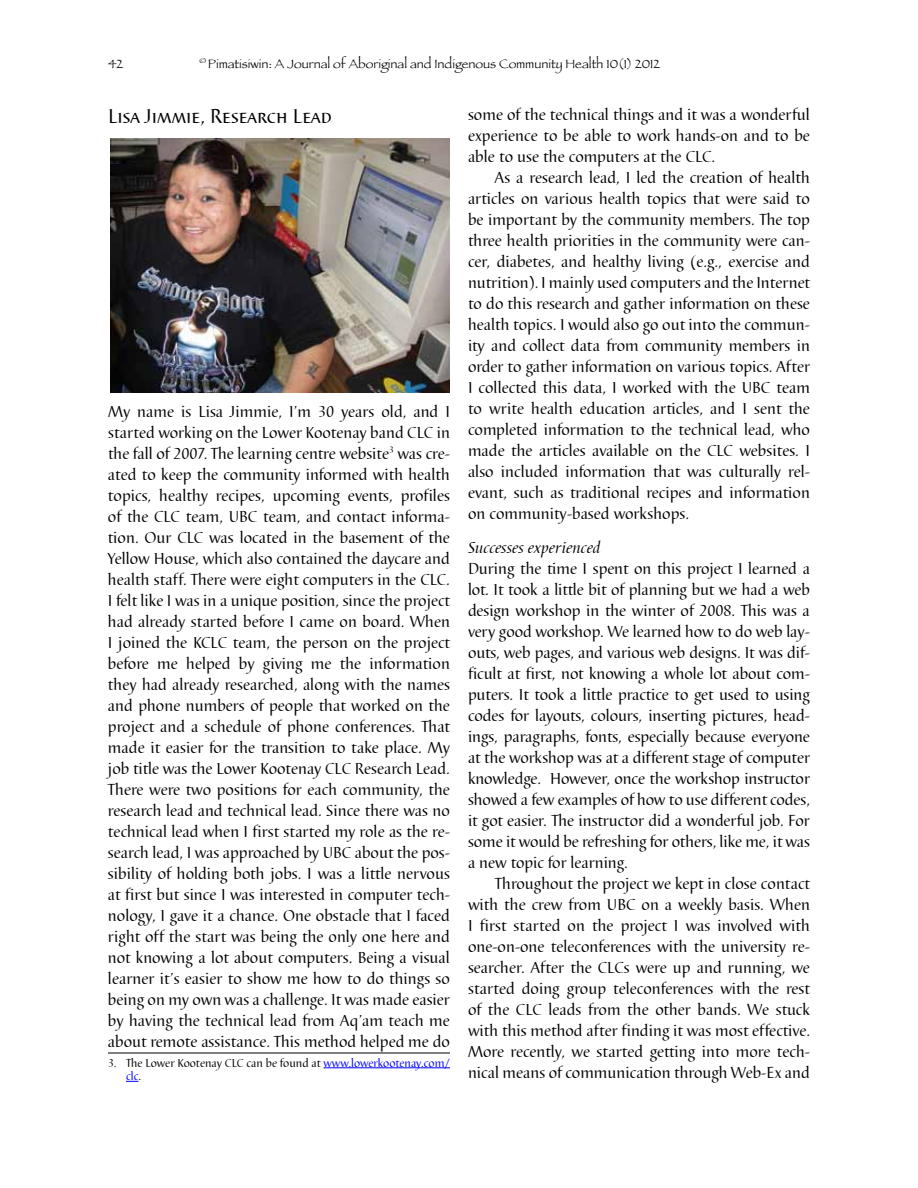
<style>
.page{position:relative;width:918px;height:1188px;background:#fff}
.page>*{position:absolute;margin:0;border:0;box-sizing:border-box;transform-origin:0 0}
.t1{font:21px "Barbedor SCT";color:#000}
.t2{font:16.5px/21px "Barbedor T";color:#000;text-align:justify}
.t3{font:italic 16.5px "Barbedor T";color:#000}
.t4{font:12.75px "Papyrus";color:#000}
.t5{font:12px/13.5px "Barbedor T";color:#000}
.s1{color:#00f}
</style>
<div class="page">
<hr style="left:108px;top:1053px;width:342px;height:1px;background:#000">
<hr style="left:323px;top:1068px;width:127px;height:1px;background:#00f">
<svg style="left:126px;top:1081px;width:12px;height:1px"></svg>
<img style="left:111px;top:139px;width:339px;height:254px">
<p class="t4" style="left:108px;top:56px;width:16px">42</p>
<p class="t4" style="left:199px;top:56px;width:462px"><sup>©</sup> Pimatisiwin: A Journal of Aboriginal and Indigenous Community Health 10(1) 2012</p>
<p class="t1" style="left:108px;top:105px;width:225px">Lisa Jimmie, Research Lead</p>
<p class="t2" style="left:468px;top:104px;width:343px">some of the technical things and it was a wonderful experience to be able to work hands-on and to be able to use the computers at the CLC.</p>
<p class="t2" style="left:468px;top:167px;width:344px;text-indent:27px">As a research lead, I led the creation of health articles on various health topics that were said to be important by the community members. The top three health priorities in the community were can&shy;cer, diabetes, and healthy living (e.g., exercise and nutrition). I mainly used computers and the Internet to do this research and gather information on these health topics. I would also go out into the commun&shy;ity and collect data from community members in order to gather information on various topics. After I collected this data, I worked with the UBC team to write health education articles, and I sent the completed information to the technical lead, who made the articles available on the CLC websites. I also included information that was culturally rel&shy;evant, such as traditional recipes and information on community-based workshops.</p>
<p class="t3" style="left:468px;top:539px;width:134px">Successes experienced</p>
<p class="t2" style="left:468px;top:559px;width:344px">During the time I spent on this project I learned a lot. It took a little bit of planning but we had a web design workshop in the winter of 2008. This was a very good workshop. We learned how to do web lay&shy;outs, web pages, and various web designs. It was dif&shy;ficult at first, not knowing a whole lot about com&shy;puters. It took a little practice to get used to using codes for layouts, colours, inserting pictures, head&shy;ings, paragraphs, fonts, especially because everyone at the workshop was at a different stage of computer knowledge. However, once the workshop instructor showed a few examples of how to use different codes, it got easier. The instructor did a wonderful job. For some it would be refreshing for others, like me, it was a new topic for learning.</p>
<p class="t2" style="left:468px;top:874px;width:343px;text-indent:27px">Throughout the project we kept in close contact with the crew from UBC on a weekly basis. When I first started on the project I was involved with one-on-one teleconferences with the university re&shy;searcher. After the CLCs were up and running, we started doing group teleconferences with the rest of the CLC leads from the other bands. We stuck with this method after finding it was most effective.<br>More recently, we started getting into more tech&shy;nical means of communication through Web-Ex and</p>
<p class="t2" style="left:108px;top:402px;width:344px">My name is Lisa Jimmie, I’m 30 years old, and I started working on the Lower Kootenay band CLC in the fall of 2007. The learning centre website<sup>3</sup> was cre&shy;ated to keep the community informed with health topics, healthy recipes, upcoming events, profiles of the CLC team, UBC team, and contact informa&shy;tion. Our CLC was located in the basement of the Yellow House, which also contained the daycare and health staff. There were eight computers in the CLC.<br>I felt like I was in a unique position, since the project had already started before I came on board. When I joined the KCLC team, the person on the project before me helped by giving me the information they had already researched, along with the names and phone numbers of people that worked on the project and a schedule of phone conferences. That made it easier for the transition to take place. My job title was the Lower Kootenay CLC Research Lead.<br>There were two positions for each community, the research lead and technical lead. Since there was no technical lead when I first started my role as the re&shy;search lead, I was approached by UBC about the pos&shy;sibility of holding both jobs. I was a little nervous at first but since I was interested in computer tech&shy;nology, I gave it a chance. One obstacle that I faced right off the start was being the only one here and not knowing a lot about computers. Being a visual learner it’s easier to show me how to do things so being on my own was a challenge. It was made easier by having the technical lead from Aq’am teach me about remote assistance. This method helped me do</p>
<p class="t5" style="left:126px;top:1056px;width:325px;text-indent:-18px">3. The Lower Kootenay CLC can be found at <span class="s1">www.lowerkootenay.com/ clc</span>.</p>
</div>
